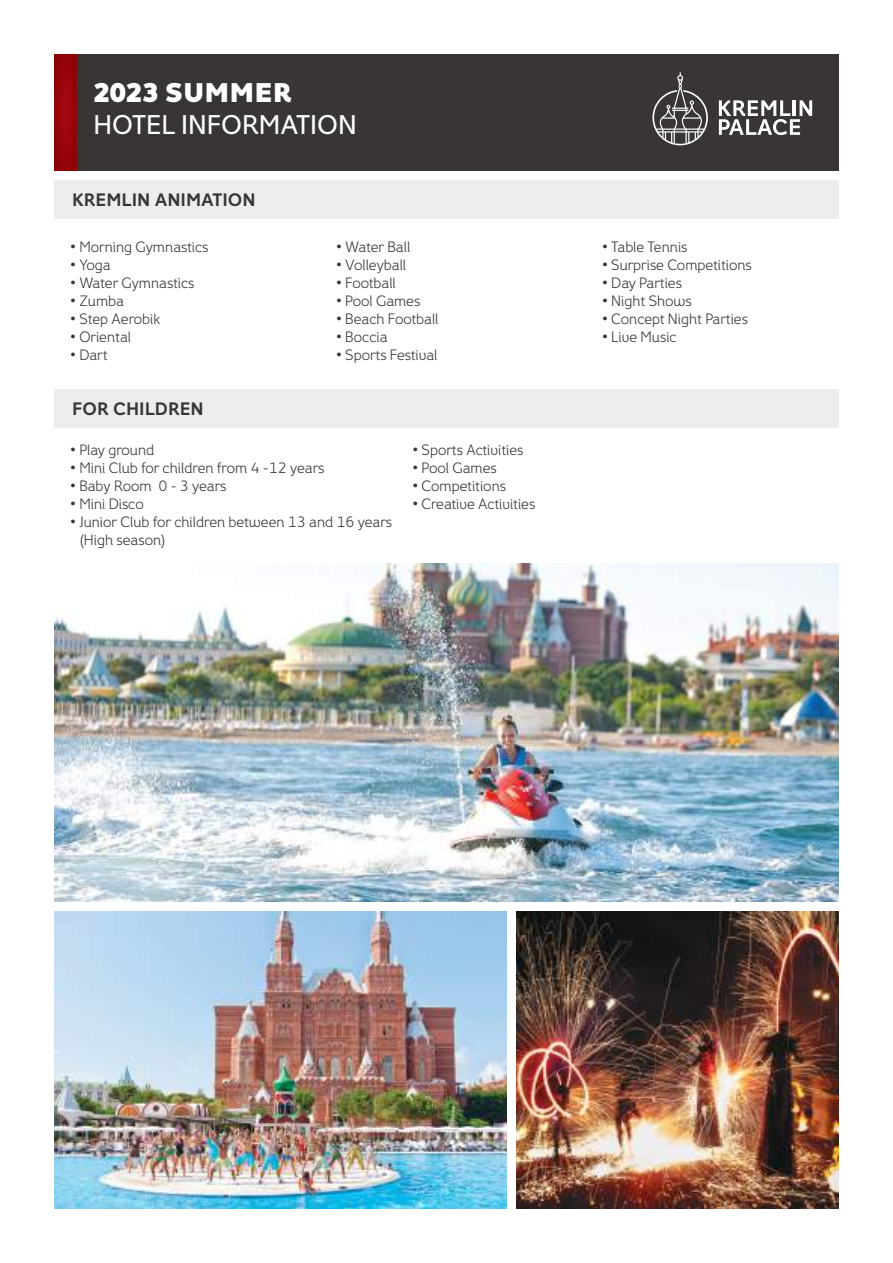
<style>
.page{position:relative;width:893px;height:1263px;background:#fff}
.page>*{position:absolute;margin:0;border:0;box-sizing:border-box;transform-origin:0 0}
.t1{font:27px "Fox Grotesque Pro";color:#fff}
.t2{font:800 27px "Fox Grotesque Pro";color:#fff}
.t3{font:700 18px "Fox Grotesque Pro";color:#393535}
.t4{font:15px/18px "Fox Grotesque Pro Lt";color:#393535}
</style>
<div class="page">
<div style="left:54px;top:181px;width:785px;height:38px;background:#eeeded"></div>
<div style="left:54px;top:390px;width:785px;height:38px;background:#eeeded"></div>
<img style="left:54px;top:912px;width:452px;height:297px">
<img style="left:54px;top:563px;width:785px;height:338px">
<img style="left:517px;top:912px;width:322px;height:297px">
<div style="left:77px;top:54px;width:762px;height:116px;background:#393535"></div>
<div style="left:54px;top:54px;width:23px;height:116px;background:#960509"></div>
<svg style="left:652px;top:72px;width:56px;height:73px"></svg>
<svg style="left:719px;top:100px;width:93px;height:35px"></svg>
<h1 class="t2" style="left:94px;top:75px;width:200px">2023 SUMMER</h1>
<h1 class="t1" style="left:94px;top:108px;width:265px">HOTEL INFORMATION</h1>
<p class="t3" style="left:72px;top:189px;width:185px">KREMLIN ANIMATION</p>
<p class="t4" style="left:70px;top:238px;width:140px">• Morning Gymnastics</p>
<p class="t4" style="left:70px;top:256px;width:42px">• Yoga</p>
<p class="t4" style="left:70px;top:274px;width:126px">• Water Gymnastics</p>
<p class="t4" style="left:70px;top:292px;width:55px">• Zumba</p>
<p class="t4" style="left:70px;top:310px;width:92px">• Step Aerobik</p>
<p class="t4" style="left:70px;top:328px;width:62px">• Oriental</p>
<p class="t4" style="left:70px;top:346px;width:39px">• Dart</p>
<p class="t3" style="left:72px;top:398px;width:133px">FOR CHILDREN</p>
<p class="t4" style="left:336px;top:238px;width:76px">• Water Ball</p>
<p class="t4" style="left:336px;top:256px;width:72px">• Volleyball</p>
<p class="t4" style="left:336px;top:274px;width:61px">• Football</p>
<p class="t4" style="left:336px;top:292px;width:86px">• Pool Games</p>
<p class="t4" style="left:336px;top:310px;width:104px">• Beach Football</p>
<p class="t4" style="left:336px;top:328px;width:53px">• Boccia</p>
<p class="t4" style="left:336px;top:346px;width:103px">• Sports Festival</p>
<p class="t4" style="left:70px;top:440px;width:86px">• Play ground</p>
<p class="t4" style="left:70px;top:458px;width:256px">• Mini Club for children from 4 -12 years</p>
<p class="t4" style="left:70px;top:476px;width:158px">• Baby Room 0 - 3 years</p>
<p class="t4" style="left:70px;top:494px;width:75px">• Mini Disco</p>
<p class="t4" style="left:80px;top:512px;width:314px;text-indent:-10px">• Junior Club for children between 13 and 16 years (High season)</p>
<p class="t4" style="left:412px;top:440px;width:112px">• Sports Activities</p>
<p class="t4" style="left:412px;top:458px;width:86px">• Pool Games</p>
<p class="t4" style="left:412px;top:476px;width:95px">• Competitions</p>
<p class="t4" style="left:412px;top:494px;width:124px">• Creative Activities</p>
<p class="t4" style="left:602px;top:238px;width:87px">• Table Tennis</p>
<p class="t4" style="left:602px;top:256px;width:151px">• Surprise Competitions</p>
<p class="t4" style="left:602px;top:274px;width:81px">• Day Parties</p>
<p class="t4" style="left:602px;top:292px;width:91px">• Night Shows</p>
<p class="t4" style="left:602px;top:310px;width:147px">• Concept Night Parties</p>
<p class="t4" style="left:602px;top:328px;width:76px">• Live Music</p>
</div>
